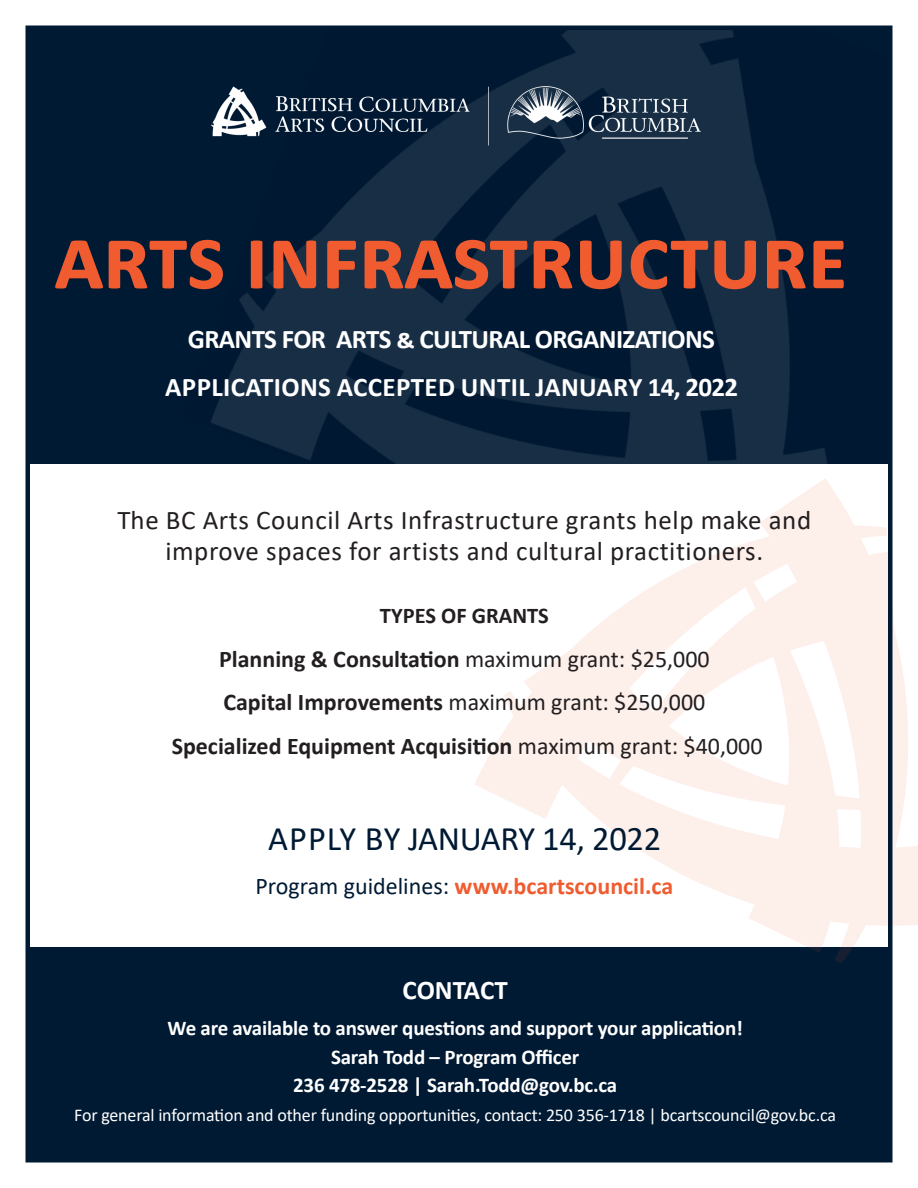
<style>
.page{position:relative;width:918px;height:1188px;background:#fff}
.page>*{position:absolute;margin:0;border:0;box-sizing:border-box;transform-origin:0 0}
.t1{font:700 91.5px "Calibri";letter-spacing:-.01em;color:#f05c2f}
.t2{font:34.5px "Calibri";letter-spacing:-.01em;color:#001a33}
.t3{font:27px/31.5px "Calibri";letter-spacing:.02em;color:#231f20;text-align:center}
.t4{font:700 27px "Calibri";letter-spacing:.015em;color:#fff}
.t5{font:700 27px "Calibri";letter-spacing:-.025em;color:#fff}
.t6{font:700 27px "Calibri";letter-spacing:-.005em;color:#fff}
.t7{font:700 24px "Calibri";color:#231f20}
.t8{font:24px "Calibri";color:#231f20}
.t9{font:700 24px "Calibri";color:#f05c2f}
.t10{font:700 22.5px "Calibri";color:#231f20}
.t11{font:700 21px "Calibri";letter-spacing:-.01em;color:#fff}
.t12{font:18px "Calibri";letter-spacing:-.01em;color:#fff}
.s1{font-weight:400}
.s2{font-weight:700}
.s3{font-weight:400;color:#001a33}
</style>
<div class="page">
<div style="left:27px;top:27px;width:864px;height:1134px;background:#001a33"></div>
<img style="left:211px;top:31px;width:616px;height:433px">
<img style="left:211px;top:86px;width:489px;height:65px">
<div style="left:27px;top:464px;width:864px;height:483px;background:#fff"></div>
<svg style="left:779px;top:478px;width:126px;height:486px"></svg>
<svg style="left:599px;top:691px;width:319px;height:251px;fill:#fdefea"></svg>
<svg style="left:475px;top:510px;width:412px;height:309px;fill:#fdefea"></svg>
<div style="left:26px;top:26px;width:866px;height:1136px;border:4px solid #001a33"></div>
<p class="t1" style="left:55px;top:193px;width:795px">arts infrastructure</p>
<p class="t5" style="left:188px;top:320px;width:529px">GRANTS FOR ARTS &amp; CULTURAL ORGANIZATIONS</p>
<p class="t4" style="left:165px;top:368px;width:574px">APPLICATIONS ACCEPTED UNTIL JANUARY 14, 2022</p>
<p class="t3" style="left:118px;top:503px;width:695px">The BC Arts Council Arts Infrastructure grants help make and improve spaces for artists and cultural practitioners.</p>
<p class="t10" style="left:380px;top:600px;width:171px">TYPES OF GRANTS</p>
<p class="t7" style="left:219px;top:642px;width:492px">Planning &amp; Consultation <span class="s1">maximum grant: $25,000</span></p>
<p class="t8" style="left:223px;top:686px;width:484px"><span class="s2">Capital Improvements</span> maximum grant: $250,000</p>
<p class="t7" style="left:172px;top:729px;width:592px">Specialized Equipment Acquisition <span class="s1">maximum grant: $40,000</span></p>
<p class="t2" style="left:268px;top:815px;width:394px">APPLY BY JANUARY 14, 2022</p>
<p class="t9" style="left:256px;top:869px;width:419px"><span class="s3">Program guidelines:</span> www.bcartscouncil.ca</p>
<p class="t6" style="left:403px;top:971px;width:107px">CONTACT</p>
<p class="t11" style="left:168px;top:1014px;width:577px">We are available to answer questions and support your application!</p>
<p class="t11" style="left:331px;top:1042px;width:250px">Sarah Todd – Program Officer</p>
<p class="t11" style="left:293px;top:1071px;width:326px">236 478-2528 | Sarah.Todd@gov.bc.ca</p>
<p class="t12" style="left:74px;top:1102px;width:763px">For general information and other funding opportunities, contact: 250 356-1718 | bcartscouncil@gov.bc.ca</p>
</div>
